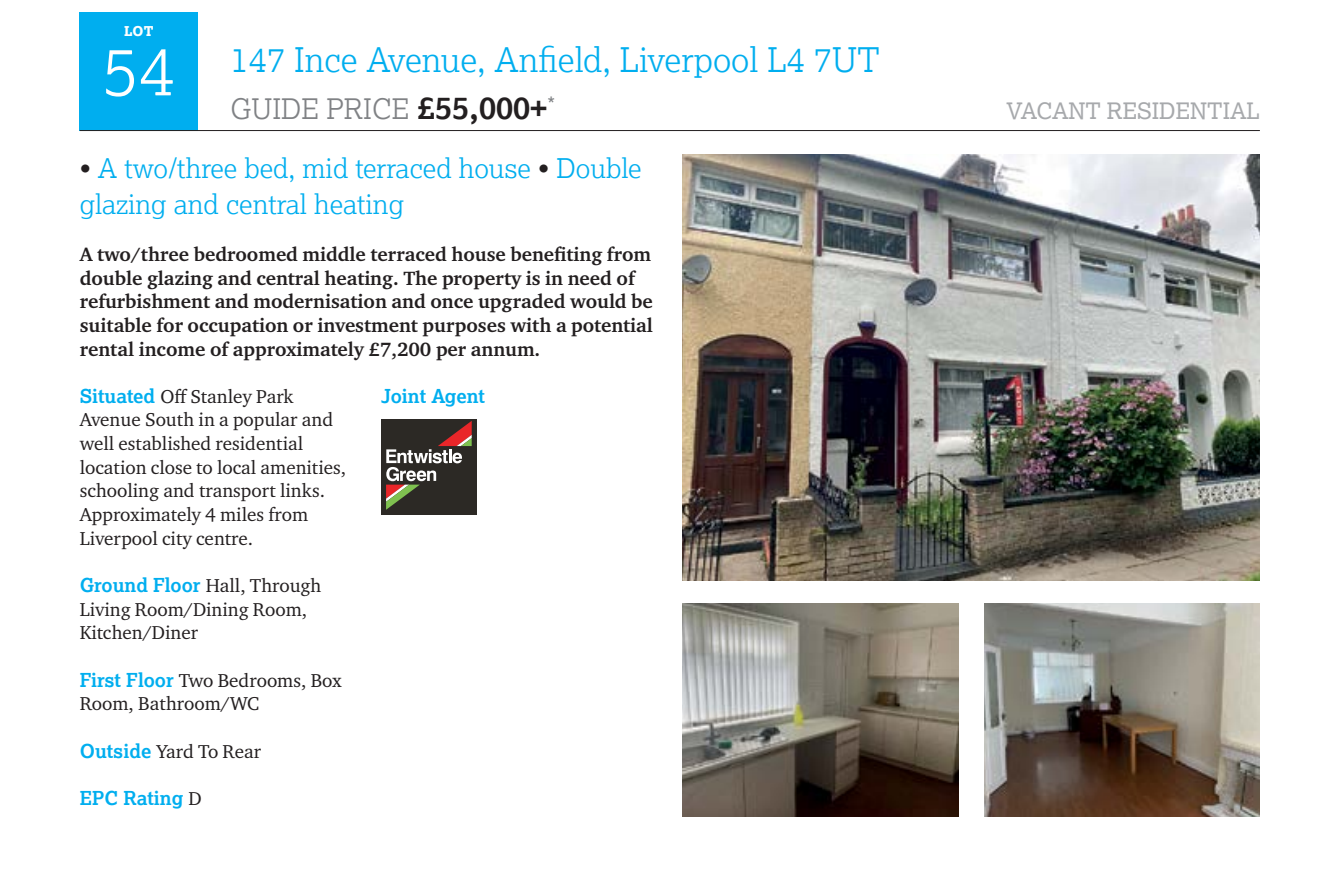
<style>
.page{position:relative;width:1339px;height:878px;background:#fff}
.page>*{position:absolute;margin:0;border:0;box-sizing:border-box;transform-origin:0 0}
.t1{font:300 67.5px "Lexia";color:#fff}
.t2{font:300 33.75px "Lexia";color:#00aeef}
.t3{font:300 28.12px "Lexia";color:#808285}
.t4{font:300 27px/35.3px "Lexia";color:#00aeef}
.t5{font:22.5px "Lexia";color:#a7a9ac}
.t6{font:20.25px "Lexia";color:#808285}
.t7{font:700 19.8px/23.6px "Charter ITC Pro";color:#231f20}
.t8{font:19.12px/23.6px "Charter ITC Pro";color:#231f20}
.t9{font:700 19.12px "Lexia";color:#00aeef}
.t10{font:800 13.5px "Lexia";color:#fff}
.s1{font-weight:700;font-size:31.5px;color:#231f20}
.s2{color:#231f20}
.s3{font-family:"Lexia";font-weight:700;color:#00aeef}
.s4{font-family:"Charter ITC Pro";font-weight:400;color:#231f20}
</style>
<div class="page">
<div style="left:80px;top:13px;width:118px;height:118px;background:#00aeef"></div>
<hr style="left:80px;top:130px;width:1180px;height:1px;background:#231f20">
<div style="left:381px;top:419px;width:96px;height:95px;background:#2c2925"></div>
<svg style="left:386px;top:421px;width:86px;height:88px"></svg>
<img style="left:682px;top:603px;width:276px;height:213px">
<img style="left:984px;top:603px;width:276px;height:213px">
<img style="left:682px;top:154px;width:578px;height:426px">
<p class="t10" style="left:124px;top:23px;width:31px">LOT</p>
<h1 class="t1" style="left:102px;top:28px;width:75px">54</h1>
<h2 class="t2" style="left:230px;top:38px;width:651px">147 Ince Avenue, Anfield, Liverpool L4 7UT</h2>
<h3 class="t3" style="left:230px;top:91px;width:318px">GUIDE PRICE <span class="s1">£55,000+</span></h3>
<p class="t5" style="left:1006px;top:97px;width:255px">VACANT RESIDENTIAL</p>
<p class="t6" style="left:547px;top:92px;width:9px">*</p>
<h3 class="t4" style="left:80px;top:150px;width:563px"><span class="s2">•</span> A two/three bed, mid terraced house <span class="s2">•</span> Double glazing and central heating</h3>
<p class="t7" style="left:80px;top:242px;width:575px">A two/three bedroomed middle terraced house benefiting from double glazing and central heating. The property is in need of refurbishment and modernisation and once upgraded would be suitable for occupation or investment purposes with a potential rental income of approximately £7,200 per annum.</p>
<p class="t8" style="left:80px;top:384px;width:268px"><span class="s3">Situated</span> Off Stanley Park<br>Avenue South in a popular and well established residential location close to local amenities, schooling and transport links.<br>Approximately 4 miles from<br>Liverpool city centre.</p>
<p class="t8" style="left:80px;top:573px;width:243px"><span class="s3">Ground Floor</span> Hall, Through<br>Living Room/Dining Room,<br>Kitchen/Diner</p>
<p class="t8" style="left:80px;top:667px;width:263px"><span class="s3">First Floor</span> Two Bedrooms, Box<br>Room, Bathroom/WC</p>
<p class="t8" style="left:80px;top:738px;width:183px"><span class="s3">Outside</span> Yard To Rear</p>
<p class="t9" style="left:80px;top:785px;width:124px">EPC Rating <span class="s4">D</span></p>
<p class="t9" style="left:381px;top:383px;width:105px">Joint Agent</p>
</div>
